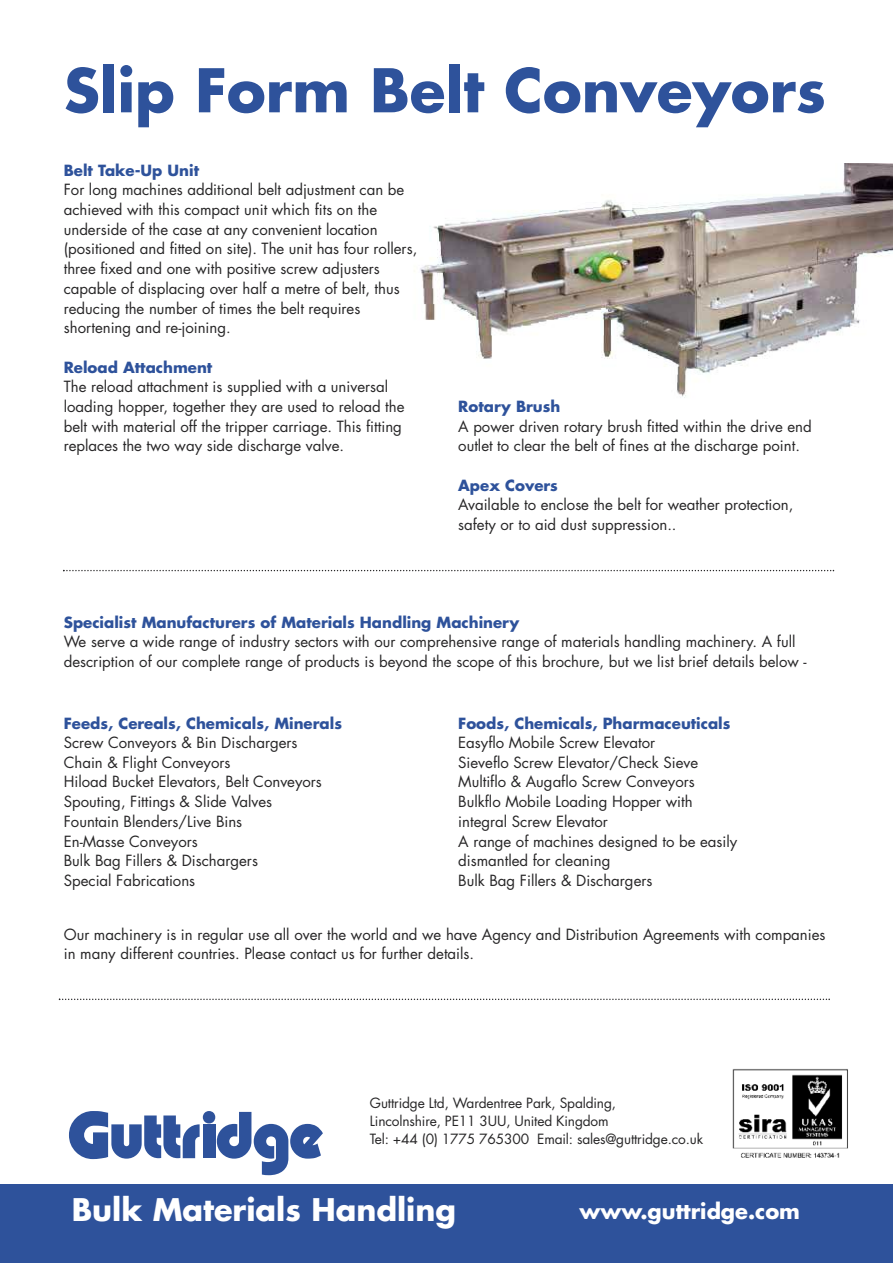
<style>
.page{position:relative;width:893px;height:1263px;background:#fff}
.page>*{position:absolute;margin:0;border:0;box-sizing:border-box;transform-origin:0 0}
.t1{font:700 58.5px "Futura CE";color:#2e529b}
.t2{font:700 30.3px "Futura CE";color:#fff}
.t3{font:700 21px "Futura CE";color:#fff}
.t4{font:15px/19.6px "Futura CE";color:#272627}
.t5{font:700 15px "Futura CE";color:#2e529b}
.t6{font:13.65px/18px "Futura CE";letter-spacing:-.01em;color:#272627}
</style>
<div class="page">
<div style="left:0;top:1184px;width:893px;height:79px;background:#2e529b"></div>
<svg style="left:69px;top:1111px;width:254px;height:64px"></svg>
<img style="left:414px;top:164px;width:479px;height:234px">
<svg style="left:63px;top:570px;width:771px;height:1px"></svg>
<svg style="left:59px;top:998px;width:771px;height:2px"></svg>
<img style="left:732px;top:1069px;width:116px;height:89px">
<h1 class="t1" style="left:64px;top:64px;width:764px">Slip Form Belt Conveyors</h1>
<p class="t5" style="left:64px;top:163px;width:137px">Belt Take-Up Unit</p>
<p class="t4" style="left:64px;top:181px;width:355px">For long machines additional belt adjustment can be achieved with this compact unit which fits on the underside of the case at any convenient location (positioned and fitted on site). The unit has four rollers, three fixed and one with positive screw adjusters capable of displacing over half a metre of belt, thus reducing the number of times the belt requires shortening and re-joining.</p>
<p class="t5" style="left:64px;top:360px;width:150px">Reload Attachment</p>
<p class="t4" style="left:64px;top:378px;width:342px">The reload attachment is supplied with a universal loading hopper, together they are used to reload the belt with material off the tripper carriage. This fitting replaces the two way side discharge valve.</p>
<p class="t5" style="left:458px;top:400px;width:104px">Rotary Brush</p>
<p class="t4" style="left:458px;top:418px;width:355px">A power driven rotary brush fitted within the drive end outlet to clear the belt of fines at the discharge point.</p>
<p class="t5" style="left:458px;top:478px;width:101px">Apex Covers</p>
<p class="t4" style="left:458px;top:496px;width:337px">Available to enclose the belt for weather protection, safety or to aid dust suppression..</p>
<p class="t5" style="left:64px;top:615px;width:457px">Specialist Manufacturers of Materials Handling Machinery</p>
<p class="t4" style="left:64px;top:633px;width:744px">We serve a wide range of industry sectors with our comprehensive range of materials handling machinery. A full description of our complete range of products is beyond the scope of this brochure, but we list brief details below -</p>
<p class="t5" style="left:64px;top:716px;width:280px">Feeds, Cereals, Chemicals, Minerals</p>
<p class="t4" style="left:64px;top:734px;width:260px">Screw Conveyors &amp; Bin Dischargers<br>Chain &amp; Flight Conveyors<br>Hiload Bucket Elevators, Belt Conveyors<br>Spouting, Fittings &amp; Slide Valves<br>Fountain Blenders/Live Bins<br>En-Masse Conveyors<br>Bulk Bag Fillers &amp; Dischargers<br>Special Fabrications</p>
<p class="t5" style="left:458px;top:716px;width:274px">Foods, Chemicals, Pharmaceuticals</p>
<p class="t4" style="left:458px;top:734px;width:280px">Easyflo Mobile Screw Elevator<br>Sieveflo Screw Elevator/Check Sieve<br>Multiflo &amp; Augaflo Screw Conveyors<br>Bulkflo Mobile Loading Hopper with integral Screw Elevator<br>A range of machines designed to be easily dismantled for cleaning<br>Bulk Bag Fillers &amp; Dischargers</p>
<p class="t4" style="left:64px;top:926px;width:763px">Our machinery is in regular use all over the world and we have Agency and Distribution Agreements with companies in many different countries. Please contact us for further details.</p>
<p class="t6" style="left:370px;top:1095px;width:335px">Guttridge Ltd, Wardentree Park, Spalding,<br>Lincolnshire, PE11 3UU, United Kingdom<br>Tel: +44 (0) 1775 765300 Email: sales@guttridge.co.uk</p>
<h2 class="t2" style="left:72px;top:1196px;width:386px">Bulk Materials Handling</h2>
<h3 class="t3" style="left:580px;top:1201px;width:222px">www.guttridge.com</h3>
</div>
